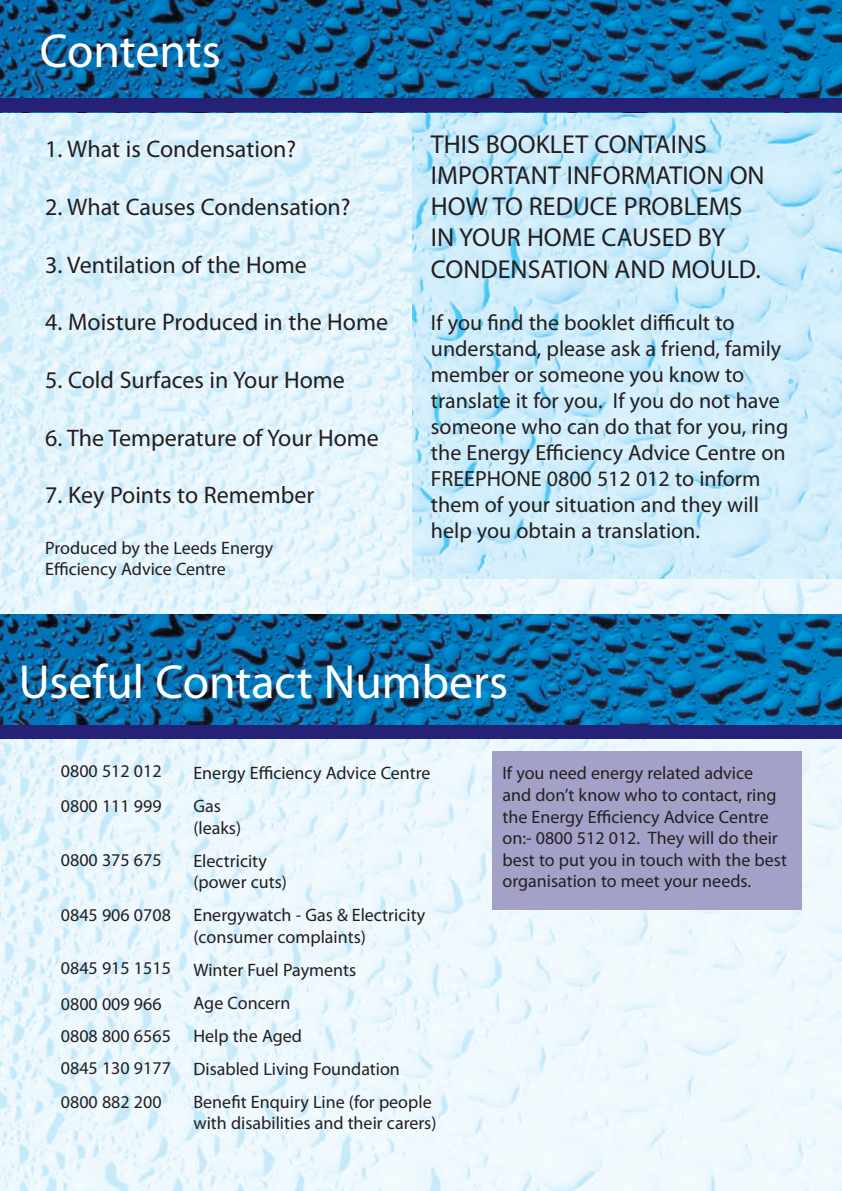
<style>
.page{position:relative;width:842px;height:1191px;background:#fff}
.page>*{position:absolute;margin:0;border:0;box-sizing:border-box;transform-origin:0 0}
.t1{font:48px "Meta Plus";color:#fff}
.t2{font:26px/31.2px "Meta Plus";color:#231f20}
.t3{font:700 24px "Meta Plus";color:#231f20}
.t4{font:22px/26px "Meta Plus";color:#231f20}
.t5{font:18px/21.6px "Meta Plus";color:#231f20}
.s1{font-weight:700}
</style>
<div class="page">
<img style="left:0;top:112px;width:842px;height:1079px">
<div style="left:492px;top:751px;width:310px;height:159px;background:#a4a1c8"></div>
<img style="left:413px;top:112px;width:429px;height:466px">
<img style="left:0;top:0;width:842px;height:98px">
<div style="left:0;top:98px;width:842px;height:14px;background:#242177"></div>
<img style="left:0;top:615px;width:842px;height:110px">
<div style="left:0;top:725px;width:842px;height:13px;background:#242177"></div>
<p class="t1" style="left:40px;top:25px;width:183px">Contents</p>
<p class="t3" style="left:45px;top:136px;width:253px">1. What is Condensation?</p>
<p class="t3" style="left:45px;top:194px;width:307px">2. What Causes Condensation?</p>
<p class="t3" style="left:45px;top:251px;width:263px">3. Ventilation of the Home</p>
<p class="t3" style="left:45px;top:309px;width:344px">4. Moisture Produced in the Home</p>
<p class="t3" style="left:45px;top:367px;width:301px">5. Cold Surfaces in Your Home</p>
<p class="t3" style="left:45px;top:424px;width:335px">6. The Temperature of Your Home</p>
<p class="t3" style="left:45px;top:482px;width:271px">7. Key Points to Remember</p>
<p class="t5" style="left:45px;top:537px;width:230px">Produced by the Leeds Energy<br>Efficiency Advice Centre</p>
<p class="t2" style="left:431px;top:129px;width:335px">THIS BOOKLET CONTAINS<br>IMPORTANT INFORMATION ON<br>HOW TO REDUCE PROBLEMS<br>IN YOUR HOME CAUSED BY<br>CONDENSATION AND MOULD.</p>
<p class="t4" style="left:431px;top:310px;width:359px">If you find the booklet difficult to understand, please ask a friend, family member or someone you know to translate it for you. If you do not have someone who can do that for you, ring the Energy Efficiency Advice Centre on FREEPHONE <span class="s1">0800 512 012</span> to inform them of your situation and they will help you obtain a translation.</p>
<p class="t1" style="left:19px;top:656px;width:491px">Useful Contact Numbers</p>
<p class="t5" style="left:61px;top:754px;width:102px;line-height:34.2px">0800 512 012<br>0800 111 999</p>
<p class="t5" style="left:61px;top:849px;width:102px">0800 375 675</p>
<p class="t5" style="left:61px;top:904px;width:111px">0845 906 0708</p>
<p class="t5" style="left:61px;top:951px;width:111px;line-height:35.2px">0845 915 1515<br>0800 009 966</p>
<p class="t5" style="left:61px;top:1019px;width:111px;line-height:33.2px;text-align:justify">0808 800 6565<br>0845 130 9177<br>0800 882 200</p>
<p class="t5" style="left:193px;top:763px;width:239px">Energy Efficiency Advice Centre</p>
<p class="t5" style="left:193px;top:795px;width:49px">Gas (leaks)</p>
<p class="t5" style="left:193px;top:850px;width:95px">Electricity (power cuts)</p>
<p class="t5" style="left:193px;top:905px;width:233px">Energywatch - Gas &amp; Electricity (consumer complaints)</p>
<p class="t5" style="left:193px;top:953px;width:164px;line-height:33px">Winter Fuel Payments<br>Age Concern<br>Help the Aged</p>
<p class="t5" style="left:193px;top:1058px;width:208px">Disabled Living Foundation</p>
<p class="t5" style="left:193px;top:1091px;width:245px">Benefit Enquiry Line (for people with disabilities and their carers)</p>
<p class="t5" style="left:502px;top:763px;width:286px">If you need energy related advice<br>and don’t know who to contact, ring the Energy Efficiency Advice Centre on:- <span class="s1">0800 512 012</span>. They will do their best to put you in touch with the best organisation to meet your needs.</p>
</div>
